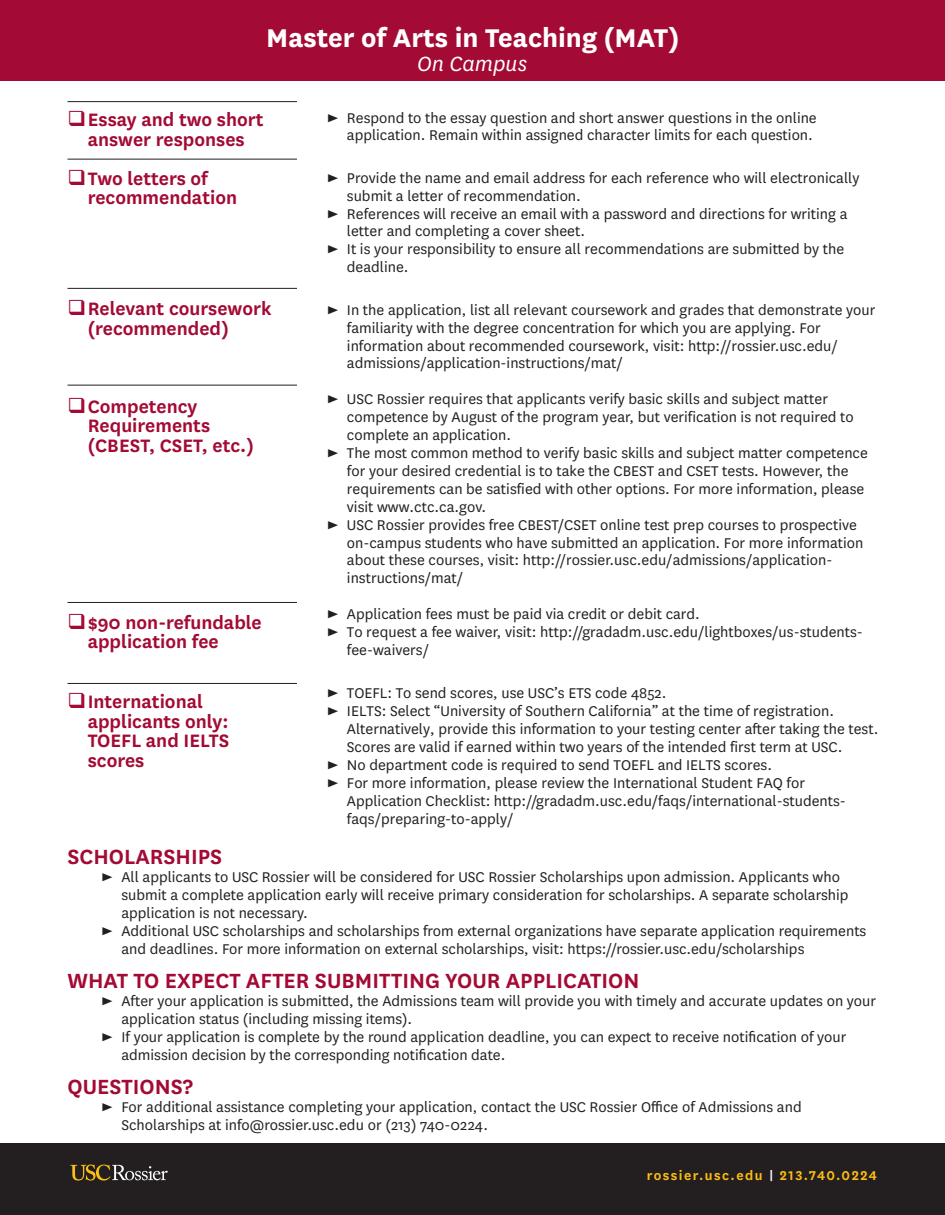
<style>
.page{position:relative;width:945px;height:1215px;background:#fff}
.page>*{position:absolute;margin:0;border:0;box-sizing:border-box;transform-origin:0 0}
.t1{font:700 30px "National";color:#fff}
.bullets{font:600 24px "National";color:#a30a34}
.t2{font:italic 24px "National";color:#fff}
.t3{font:600 21px/19.5px "National";color:#a30a34}
.t4{font:16.5px/18px "National";color:#231f20}
.t5{font:600 15px "National";letter-spacing:.1em;color:#fdbe12}
.s1{color:#fff}
</style>
<div class="page">
<div style="left:0;top:0;width:945px;height:81px;background:#a30a34"></div>
<div style="left:0;top:1143px;width:945px;height:72px;background:#231f20"></div>
<svg style="left:70px;top:1165px;width:98px;height:16px"></svg>
<hr style="left:68px;top:101px;width:229px;height:1px;background:#231f20">
<hr style="left:68px;top:159px;width:229px;height:1px;background:#231f20">
<hr style="left:68px;top:288px;width:229px;height:1px;background:#231f20">
<hr style="left:68px;top:385px;width:229px;height:1px;background:#231f20">
<hr style="left:68px;top:602px;width:229px;height:1px;background:#231f20">
<hr style="left:68px;top:683px;width:229px;height:1px;background:#231f20">
<p class="t1" style="left:266px;top:17px;width:415px">Master of Arts in Teaching (MAT)</p>
<p class="t2" style="left:417px;top:49px;width:111px">On Campus</p>
<p class="t3" style="left:88px;top:109px;width:177px">Essay and two short answer responses</p>
<p class="t3" style="left:88px;top:167px;width:151px">Two letters of recommendation</p>
<p class="t3" style="left:88px;top:298px;width:185px">Relevant coursework (recommended)</p>
<p class="t3" style="left:88px;top:395px;width:124px">Competency<br>Requirements</p>
<p class="t3" style="left:88px;top:434px;width:168px">(CBEST, CSET, etc.)</p>
<p class="t3" style="left:88px;top:611px;width:176px">$90 non-refundable application fee</p>
<p class="t3" style="left:88px;top:691px;width:143px">International applicants only:<br>TOEFL and IELTS scores</p>
<p class="t4" style="left:327px;top:108px;width:492px;text-align:right">► Respond to the essay question and short answer questions in the online application. Remain within assigned character limits for each question.</p>
<p class="t4" style="left:327px;top:168px;width:534px">► Provide the name and email address for each reference who will electronically</p>
<p class="t4" style="left:347px;top:186px;width:235px">submit a letter of recommendation.</p>
<p class="t4" style="left:327px;top:204px;width:522px">► References will receive an email with a password and directions for writing a</p>
<p class="t4" style="left:347px;top:222px;width:240px">letter and completing a cover sheet.</p>
<p class="t4" style="left:327px;top:240px;width:519px">► It is your responsibility to ensure all recommendations are submitted by the</p>
<p class="t4" style="left:347px;top:257px;width:63px">deadline.</p>
<p class="t4" style="left:347px;top:300px;width:530px;text-indent:-20px">► In the application, list all relevant coursework and grades that demonstrate your familiarity with the degree concentration for which you are applying. For information about recommended coursework, visit: http://rossier.usc.edu/ admissions/application-instructions/mat/</p>
<p class="t4" style="left:327px;top:390px;width:503px">► USC Rossier requires that applicants verify basic skills and subject matter</p>
<p class="t4" style="left:347px;top:408px;width:508px">competence by August of the program year, but verification is not required to</p>
<p class="t4" style="left:347px;top:425px;width:166px">complete an application.</p>
<p class="t4" style="left:327px;top:443px;width:543px">► The most common method to verify basic skills and subject matter competence</p>
<p class="t4" style="left:347px;top:461px;width:503px">for your desired credential is to take the CBEST and CSET tests. However, the</p>
<p class="t4" style="left:347px;top:479px;width:519px">requirements can be satisfied with other options. For more information, please</p>
<p class="t4" style="left:347px;top:497px;width:141px">visit www.ctc.ca.gov.</p>
<p class="t4" style="left:327px;top:515px;width:532px">► USC Rossier provides free CBEST/CSET online test prep courses to prospective</p>
<p class="t4" style="left:347px;top:533px;width:518px">on-campus students who have submitted an application. For more information</p>
<p class="t4" style="left:347px;top:551px;width:487px">about these courses, visit: http://rossier.usc.edu/admissions/application-</p>
<p class="t4" style="left:347px;top:569px;width:118px">instructions/mat/</p>
<p class="t4" style="left:327px;top:605px;width:375px">► Application fees must be paid via credit or debit card.</p>
<p class="t4" style="left:327px;top:623px;width:538px">► To request a fee waiver, visit: http://gradadm.usc.edu/lightboxes/us-students-</p>
<p class="t4" style="left:347px;top:641px;width:84px">fee-waivers/</p>
<p class="t4" style="left:327px;top:683px;width:341px">► TOEFL: To send scores, use USC’s ETS code 4852.</p>
<p class="t4" style="left:327px;top:702px;width:509px">► IELTS: Select “University of Southern California” at the time of registration.</p>
<p class="t4" style="left:347px;top:720px;width:533px">Alternatively, provide this information to your testing center after taking the test.</p>
<p class="t4" style="left:347px;top:737px;width:497px">Scores are valid if earned within two years of the intended first term at USC.</p>
<p class="t4" style="left:327px;top:755px;width:447px">► No department code is required to send TOEFL and IELTS scores.</p>
<p class="t4" style="left:327px;top:774px;width:480px">► For more information, please review the International Student FAQ for</p>
<p class="t4" style="left:347px;top:792px;width:501px">Application Checklist: http://gradadm.usc.edu/faqs/international-students-</p>
<p class="t4" style="left:347px;top:809px;width:168px">faqs/preparing-to-apply/</p>
<p class="bullets" style="left:68px;top:840px;width:156px">SCHOLARSHIPS</p>
<p class="t4" style="left:121px;top:867px;width:729px;text-indent:-20px">► All applicants to USC Rossier will be considered for USC Rossier Scholarships upon admission. Applicants who submit a complete application early will receive primary consideration for scholarships. A separate scholarship application is not necessary.</p>
<p class="t4" style="left:121px;top:921px;width:746px;text-indent:-20px">► Additional USC scholarships and scholarships from external organizations have separate application requirements and deadlines. For more information on external scholarships, visit: https://rossier.usc.edu/scholarships</p>
<p class="bullets" style="left:68px;top:964px;width:573px">WHAT TO EXPECT AFTER SUBMITTING YOUR APPLICATION</p>
<p class="t4" style="left:121px;top:991px;width:756px;text-indent:-20px">► After your application is submitted, the Admissions team will provide you with timely and accurate updates on your application status (including missing items).</p>
<p class="t4" style="left:121px;top:1027px;width:726px;text-indent:-20px">► If your application is complete by the round application deadline, you can expect to receive notification of your admission decision by the corresponding notification date.</p>
<p class="bullets" style="left:68px;top:1070px;width:127px">QUESTIONS?</p>
<p class="t4" style="left:121px;top:1097px;width:682px;text-indent:-20px">► For additional assistance completing your application, contact the USC Rossier Office of Admissions and<br>Scholarships at info@rossier.usc.edu or (213) 740-0224.</p>
<p class="t5" style="left:647px;top:1165px;width:232px">rossier.usc.edu <span class="s1">|</span> 213.740.0224</p>
</div>
